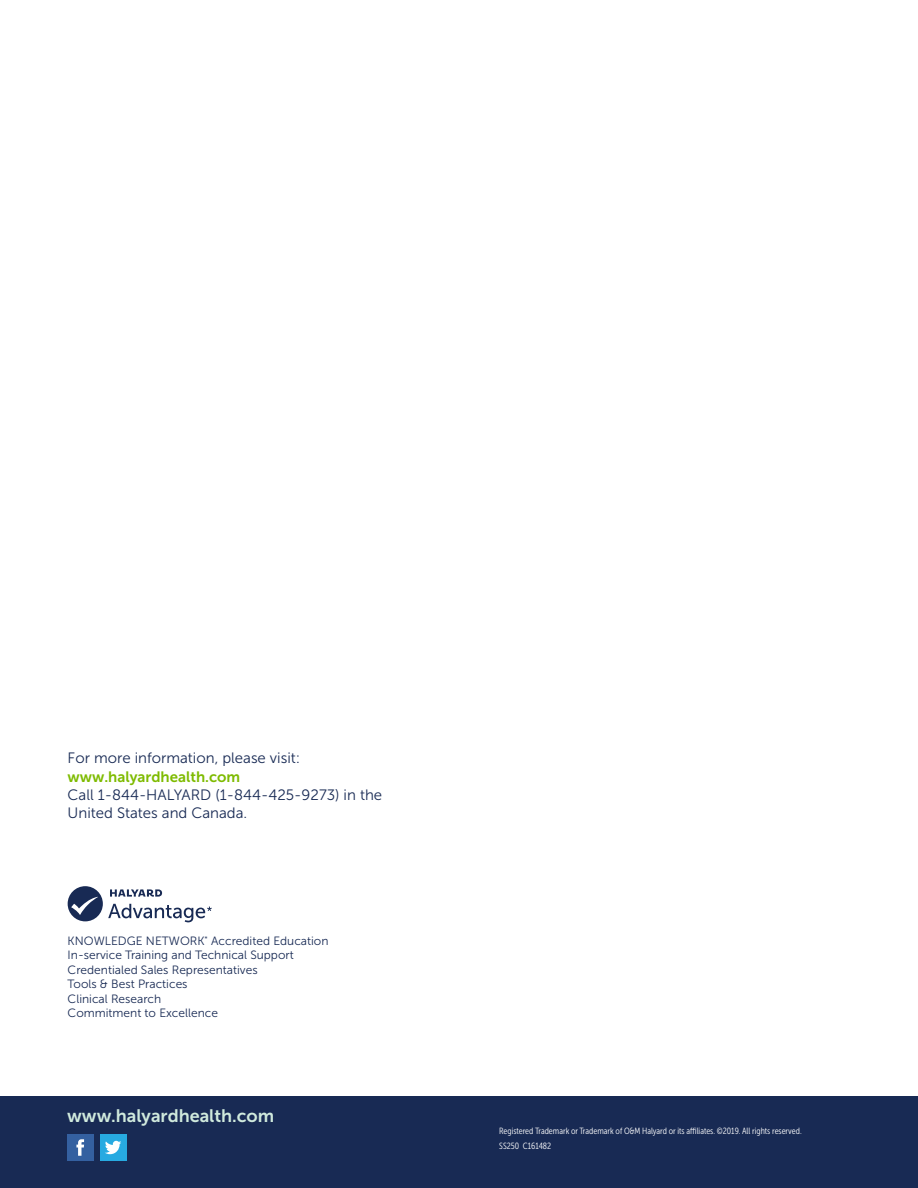
<style>
.page{position:relative;width:918px;height:1188px;background:#fff}
.page>*{position:absolute;margin:0;border:0;box-sizing:border-box;transform-origin:0 0}
.t1{font:18px "Museo Sans 700";color:#d0eadd}
.t2{font:15px/18px "Museo Sans 300";color:#182a54}
.t3{font:15px "Museo Sans 700";color:#7ebb00}
.t4{font:12px/14.4px "Museo Sans 300";color:#182a54}
.t5{font:9px/14.7px "Museo Sans Cond 300";color:#fff}
</style>
<div class="page">
<div style="left:0;top:1096px;width:918px;height:92px;background:#182a54"></div>
<div style="left:67px;top:1134px;width:26px;height:27px;background:#3460a0"></div>
<svg style="left:76px;top:1139px;width:8px;height:17px"></svg>
<div style="left:100px;top:1134px;width:26px;height:27px;background:#27aae1"></div>
<svg style="left:105px;top:1141px;width:16px;height:13px"></svg>
<div style="left:68px;top:886px;width:35px;height:35px;background:#182a54;border-radius:50%"></div>
<svg style="left:108px;top:904px;width:104px;height:18px"></svg>
<svg style="left:110px;top:889px;width:52px;height:8px"></svg>
<svg style="left:71px;top:897px;width:27px;height:18px"></svg>
<p class="t2" style="left:68px;top:749px;width:234px">For more information, please visit:</p>
<p class="t3" style="left:68px;top:769px;width:174px">www.halyardhealth.com</p>
<p class="t2" style="left:68px;top:786px;width:316px">Call 1-844-HALYARD (1-844-425-9273) in the<br>United States and Canada.</p>
<p class="t4" style="left:68px;top:934px;width:262px">KNOWLEDGE NETWORK<sup>*</sup> Accredited Education<br>In-service Training and Technical Support<br>Credentialed Sales Representatives<br>Tools &amp; Best Practices<br>Clinical Research<br>Commitment to Excellence</p>
<h1 class="t1" style="left:67px;top:1105px;width:209px">www.halyardhealth.com</h1>
<p class="t5" style="left:499px;top:1124px;width:304px">Registered Trademark or Trademark of O&amp;M Halyard or its affiliates. ©2019. All rights reserved.<br>SS250 C161482</p>
</div>
